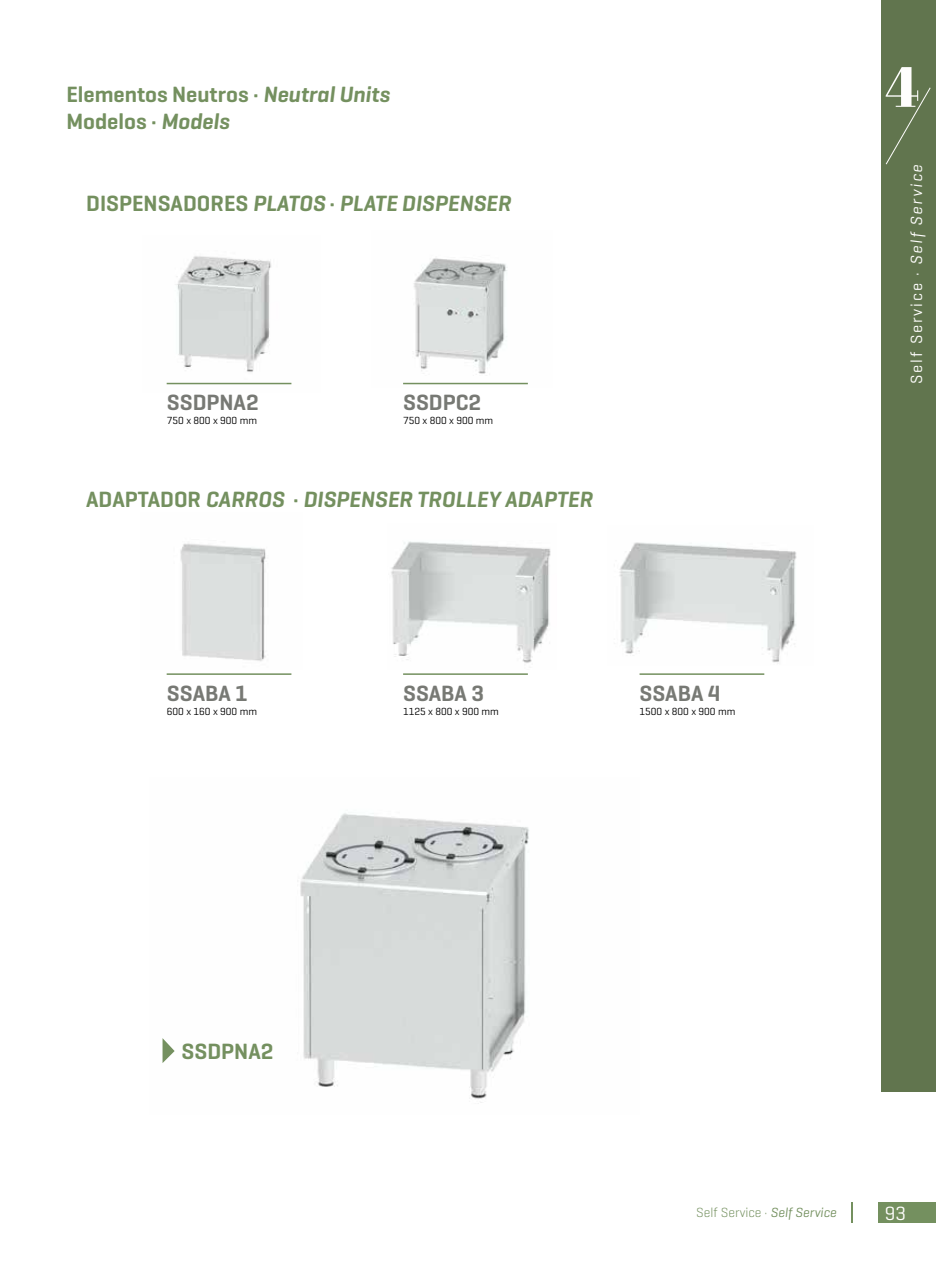
<style>
.page{position:relative;width:936px;height:1263px;background:#fff}
.page>*{position:absolute;margin:0;border:0;box-sizing:border-box;transform-origin:0 0}
.t1{font:56.85px "Abril Fatface";color:#fffefd}
.t2{font:italic 600 22.5px "Geogrotesque";color:#74905f}
.t3{font:600 22.5px/27px "Geogrotesque";color:#74905f}
.t4{font:600 22.5px "Geogrotesque";color:#777974}
.t5{font:19.5px "Geogrotesque";color:#fffefd}
.t6{font:16.5px "Geogrotesque";letter-spacing:.11em;color:#fffefd}
.t7{font:300 13.5px "Geogrotesque";color:#74905f}
.t8{font:10.5px "Geogrotesque";color:#000}
.s1{font-style:italic}
.s2{font-style:normal}
.s3{font-weight:400;font-style:italic}
</style>
<div class="page">
<div style="left:881px;top:0;width:54px;height:1092px;background:#61754e"></div>
<svg style="left:885px;top:87px;width:46px;height:78px"></svg>
<div style="left:878px;top:1202px;width:57px;height:21px;background:#74905f"></div>
<svg style="left:851px;top:1202px;width:1px;height:21px"></svg>
<img style="left:166px;top:256px;width:126px;height:129px">
<img style="left:300px;top:813px;width:229px;height:290px">
<img style="left:403px;top:258px;width:125px;height:127px">
<img style="left:180px;top:543px;width:86px;height:119px">
<img style="left:391px;top:541px;width:160px;height:122px">
<img style="left:619px;top:542px;width:178px;height:121px">
<svg style="left:162px;top:1038px;width:13px;height:25px"></svg>
<hr style="left:167px;top:383px;width:124px;height:1px;background:#74905f">
<hr style="left:167px;top:673px;width:124px;height:2px;background:#74905f">
<hr style="left:403px;top:383px;width:125px;height:1px;background:#74905f">
<hr style="left:403px;top:673px;width:125px;height:2px;background:#74905f">
<hr style="left:639px;top:673px;width:125px;height:2px;background:#74905f">
<p class="t3" style="left:66px;top:81px;width:325px">Elementos Neutros · <span class="s1">Neutral Units<br></span>Modelos · <span class="s1">Models</span></p>
<p class="t2" style="left:86px;top:190px;width:426px"><span class="s2">DISPENSADORES</span> PLATOS <span class="s2">·</span> PLATE DISPENSER</p>
<p class="t4" style="left:167px;top:389px;width:93px">SSDPNA2</p>
<p class="t8" style="left:167px;top:414px;width:92px">750 x 800 x 900 mm</p>
<p class="t4" style="left:403px;top:389px;width:80px">SSDPC2</p>
<p class="t8" style="left:403px;top:414px;width:92px">750 x 800 x 900 mm</p>
<p class="t2" style="left:86px;top:485px;width:508px"><span class="s2">ADAPTADOR</span> CARROS <span class="s2">·</span> DISPENSER TROLLEY ADAPTER</p>
<p class="t4" style="left:167px;top:679px;width:82px">SSABA 1</p>
<p class="t8" style="left:167px;top:704px;width:92px">600 x 160 x 900 mm</p>
<p class="t4" style="left:403px;top:679px;width:82px">SSABA 3</p>
<p class="t4" style="left:639px;top:679px;width:82px">SSABA 4</p>
<p class="t8" style="left:403px;top:704px;width:97px">1125 x 800 x 900 mm</p>
<p class="t8" style="left:639px;top:704px;width:97px">1500 x 800 x 900 mm</p>
<p class="t3" style="left:182px;top:1037px;width:93px">SSDPNA2</p>
<h1 class="t1" style="left:885px;top:47px;width:36px">4</h1>
<p class="t6" style="left:906px;top:384px;width:221px;rotate:-90deg">Self Service · <span class="s1">Self Service</span></p>
<p class="t7" style="left:696px;top:1204px;width:142px">Self Service · <span class="s3">Self Service</span></p>
<p class="t5" style="left:884px;top:1201px;width:23px">93</p>
</div>
